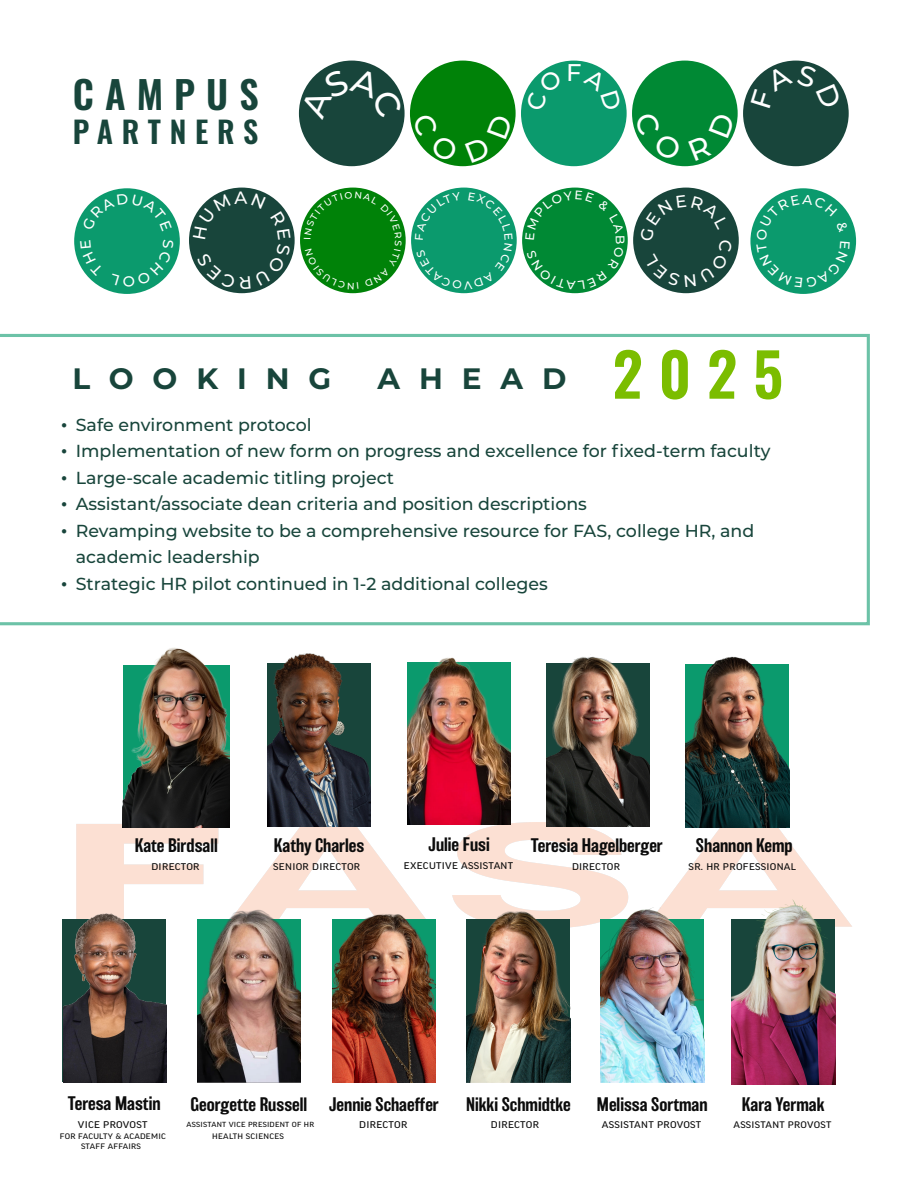
<style>
.page{position:relative;width:918px;height:1188px;background:#fff}
.page>*{position:absolute;margin:0;border:0;box-sizing:border-box;transform-origin:0 0}
.t1{font:600 38.25px "Oswald";letter-spacing:.29em;color:#18453b}
.t2{font:600 30.15px "Oswald";letter-spacing:.29em;color:#18453b}
.t3{font:700 29.55px "Montserrat";letter-spacing:.64em;color:#18453b}
.t4{font:500 24.3px "Montserrat";color:#fff}
.t5{font:500 18.15px "Balboa";color:#0c0c0c}
.t6{font:500 18px "Balboa";color:#0c0c0c}
.t7{font:500 17.4px/26.5px "Montserrat";color:#18453b}
.t8{font:9.45px "Good Pro Wide News";letter-spacing:.03em;color:#0c0c0c}
.t9{font:9.3px "Good Pro Wide News";letter-spacing:.03em;color:#0c0c0c}
.t10{font:9.15px "Good Pro Wide News";letter-spacing:.03em;color:#0c0c0c}
.t11{font:7.65px "Good Pro Wide News";letter-spacing:.03em;color:#0c0c0c}
.t12{font:7.2px "Good Pro Wide News";letter-spacing:.03em;color:#0c0c0c}
.s1{font-family:"Oswald";font-weight:600;font-size:59.7px;color:#7bbd00}
.s2{font-family:"Times New Roman";font-weight:400}
</style>
<div class="page">
<img style="left:76px;top:816px;width:776px;height:120px">
<img style="left:267px;top:654px;width:103px;height:172px">
<img style="left:686px;top:656px;width:103px;height:171px">
<img style="left:407px;top:657px;width:104px;height:168px">
<img style="left:123px;top:647px;width:107px;height:180px">
<img style="left:546px;top:656px;width:103px;height:170px">
<img style="left:732px;top:870px;width:104px;height:215px">
<img style="left:600px;top:903px;width:104px;height:179px">
<img style="left:467px;top:903px;width:103px;height:179px">
<img style="left:63px;top:903px;width:103px;height:179px">
<img style="left:332px;top:903px;width:104px;height:179px">
<img style="left:197px;top:891px;width:104px;height:191px">
<svg style="left:0;top:334px;width:870px;height:291px"></svg>
<div style="left:189px;top:188px;width:106px;height:105px;background:#18453b;border-radius:50%"></div>
<div style="left:300px;top:188px;width:106px;height:105px;background:#008208;border-radius:50%"></div>
<div style="left:411px;top:188px;width:106px;height:105px;background:#0b9a6d;border-radius:50%"></div>
<div style="left:522px;top:188px;width:106px;height:105px;background:#008934;border-radius:50%"></div>
<div style="left:633px;top:188px;width:106px;height:105px;background:#18453b;border-radius:50%"></div>
<div style="left:750px;top:188px;width:106px;height:106px;background:#0b9a6d;border-radius:50%"></div>
<div style="left:299px;top:61px;width:106px;height:105px;background:#18453b;border-radius:50%"></div>
<div style="left:410px;top:61px;width:106px;height:105px;background:#008208;border-radius:50%"></div>
<div style="left:521px;top:61px;width:106px;height:105px;background:#0b9a6d;border-radius:50%"></div>
<div style="left:632px;top:61px;width:106px;height:105px;background:#008934;border-radius:50%"></div>
<div style="left:743px;top:61px;width:106px;height:105px;background:#18453b;border-radius:50%"></div>
<div style="left:74px;top:188px;width:106px;height:106px;background:#0b9a6d;border-radius:50%"></div>
<svg style="left:193px;top:192px;width:98px;height:97px"></svg>
<svg style="left:304px;top:191px;width:98px;height:98px"></svg>
<svg style="left:415px;top:192px;width:98px;height:97px"></svg>
<svg style="left:525px;top:191px;width:99px;height:99px"></svg>
<svg style="left:640px;top:195px;width:92px;height:92px"></svg>
<svg style="left:756px;top:194px;width:94px;height:94px"></svg>
<svg style="left:300px;top:67px;width:103px;height:36px"></svg>
<svg style="left:413px;top:131px;width:32px;height:32px"></svg>
<svg style="left:481px;top:130px;width:32px;height:33px"></svg>
<svg style="left:526px;top:68px;width:21px;height:23px"></svg>
<svg style="left:601px;top:68px;width:21px;height:24px"></svg>
<svg style="left:635px;top:131px;width:27px;height:30px"></svg>
<svg style="left:708px;top:130px;width:27px;height:31px"></svg>
<svg style="left:750px;top:64px;width:92px;height:24px"></svg>
<svg style="left:80px;top:265px;width:8px;height:11px"></svg>
<svg style="left:82px;top:194px;width:90px;height:20px"></svg>
<svg style="left:153px;top:265px;width:21px;height:22px"></svg>
<p class="t1" style="left:73px;top:75px;width:187px">CAMPUS</p>
<p class="t2" style="left:73px;top:116px;width:187px">PARTNERS</p>
<p class="t4" style="left:566px;top:56px;width:17px">F</p>
<h1 class="t3" style="left:72px;top:357px;width:260px">LOOKING</h1>
<h1 class="t3" style="left:378px;top:357px;width:407px">AHEAD <span class="s1">2025</span></h1>
<p class="t7" style="left:61px;top:411px;width:252px"><span class="s2">•</span> Safe environment protocol</p>
<p class="t7" style="left:61px;top:437px;width:711px"><span class="s2">•</span> Implementation of new form on progress and excellence for fixed-term faculty</p>
<p class="t7" style="left:61px;top:464px;width:335px"><span class="s2">•</span> Large-scale academic titling project</p>
<p class="t7" style="left:61px;top:490px;width:527px"><span class="s2">•</span> Assistant/associate dean criteria and position descriptions</p>
<p class="t7" style="left:76px;top:517px;width:680px;text-indent:-15px"><span class="s2">•</span> Revamping website to be a comprehensive resource for FAS, college HR, and academic leadership</p>
<p class="t7" style="left:61px;top:569px;width:488px"><span class="s2">•</span> Strategic HR pilot continued in 1-2 additional colleges</p>
<p class="t6" style="left:429px;top:834px;width:63px">Julie Fusi</p>
<p class="t6" style="left:274px;top:836px;width:92px">Kathy Charles</p>
<p class="t6" style="left:135px;top:836px;width:85px">Kate Birdsall</p>
<p class="t6" style="left:531px;top:836px;width:133px">Teresia Hagelberger</p>
<p class="t8" style="left:572px;top:861px;width:50px">DIRECTOR</p>
<p class="t9" style="left:404px;top:860px;width:111px">EXECUTIVE ASSISTANT</p>
<p class="t8" style="left:273px;top:861px;width:89px">SENIOR DIRECTOR</p>
<p class="t8" style="left:151px;top:861px;width:50px">DIRECTOR</p>
<p class="t6" style="left:696px;top:836px;width:98px">Shannon Kemp</p>
<p class="t9" style="left:689px;top:862px;width:109px">SR. HR PROFESSIONAL</p>
<p class="t5" style="left:68px;top:1094px;width:94px">Teresa Mastin</p>
<p class="t11" style="left:81px;top:1142px;width:61px">STAFF AFFAIRS</p>
<p class="t9" style="left:78px;top:1119px;width:71px">VICE PROVOST</p>
<p class="t11" style="left:60px;top:1131px;width:108px">FOR FACULTY &amp; ACADEMIC</p>
<p class="t6" style="left:190px;top:1094px;width:118px">Georgette Russell</p>
<p class="t11" style="left:212px;top:1131px;width:73px">HEALTH SCIENCES</p>
<p class="t12" style="left:187px;top:1120px;width:129px">ASSISTANT VICE PRESIDENT OF HR</p>
<p class="t6" style="left:329px;top:1094px;width:111px">Jennie Schaeffer</p>
<p class="t8" style="left:359px;top:1120px;width:50px">DIRECTOR</p>
<p class="t5" style="left:466px;top:1094px;width:106px">Nikki Schmidtke</p>
<p class="t8" style="left:491px;top:1120px;width:50px">DIRECTOR</p>
<p class="t5" style="left:597px;top:1094px;width:112px">Melissa Sortman</p>
<p class="t9" style="left:602px;top:1120px;width:101px">ASSISTANT PROVOST</p>
<p class="t5" style="left:742px;top:1094px;width:84px">Kara Yermak</p>
<p class="t10" style="left:734px;top:1119px;width:99px">ASSISTANT PROVOST</p>
</div>
